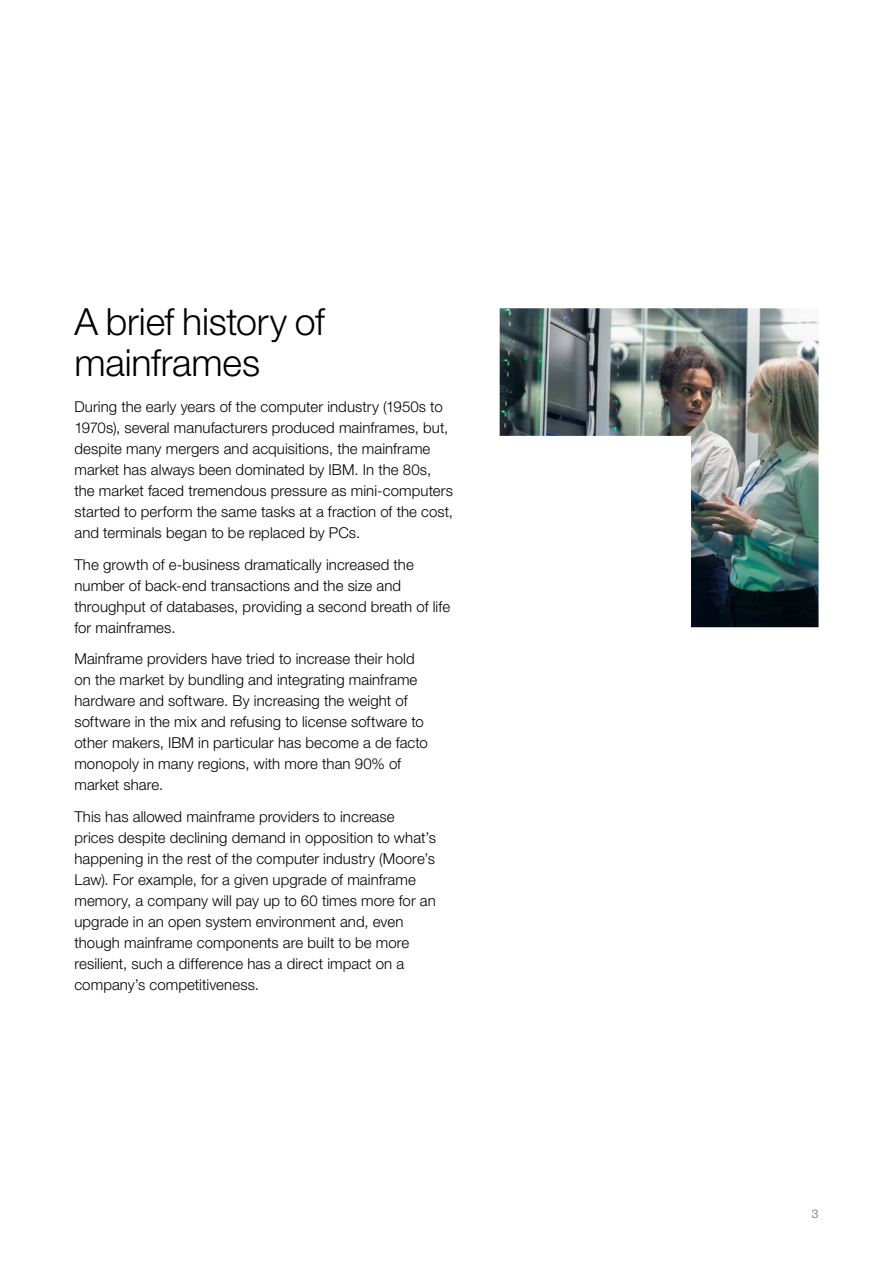
<style>
.page{position:relative;width:893px;height:1263px;background:#fff}
.page>*{position:absolute;margin:0;border:0;box-sizing:border-box;transform-origin:0 0}
.t1{font:300 37.5px/41.2px "Helvetica Neue LT Pro";letter-spacing:-.005em;color:#000}
.t2{font:300 15px/21px "Helvetica Neue LT Pro";letter-spacing:.005em;color:#000}
.t3{font:300 12px "Helvetica Neue LT Pro";color:#636466}
</style>
<div class="page">
<img style="left:500px;top:308px;width:319px;height:319px">
<h1 class="t1" style="left:74px;top:300px;width:252px">A brief history of mainframes</h1>
<p class="t2" style="left:74px;top:396px;width:380px">During the early years of the computer industry (1950s to 1970s), several manufacturers produced mainframes, but, despite many mergers and acquisitions, the mainframe market has always been dominated by IBM. In the 80s, the market faced tremendous pressure as mini-computers started to perform the same tasks at a fraction of the cost, and terminals began to be replaced by PCs.</p>
<p class="t2" style="left:74px;top:554px;width:377px">The growth of e-business dramatically increased the number of back-end transactions and the size and throughput of databases, providing a second breath of life for mainframes.</p>
<p class="t2" style="left:74px;top:648px;width:355px">Mainframe providers have tried to increase their hold on the market by bundling and integrating mainframe hardware and software. By increasing the weight of software in the mix and refusing to license software to other makers, IBM in particular has become a de facto monopoly in many regions, with more than 90% of market share.</p>
<p class="t2" style="left:74px;top:806px;width:363px">This has allowed mainframe providers to increase prices despite declining demand in opposition to what’s happening in the rest of the computer industry (Moore’s Law). For example, for a given upgrade of mainframe memory, a company will pay up to 60 times more for an upgrade in an open system environment and, even though mainframe components are built to be more resilient, such a difference has a direct impact on a company’s competitiveness.</p>
<p class="t3" style="left:812px;top:1207px;width:8px">3</p>
</div>
